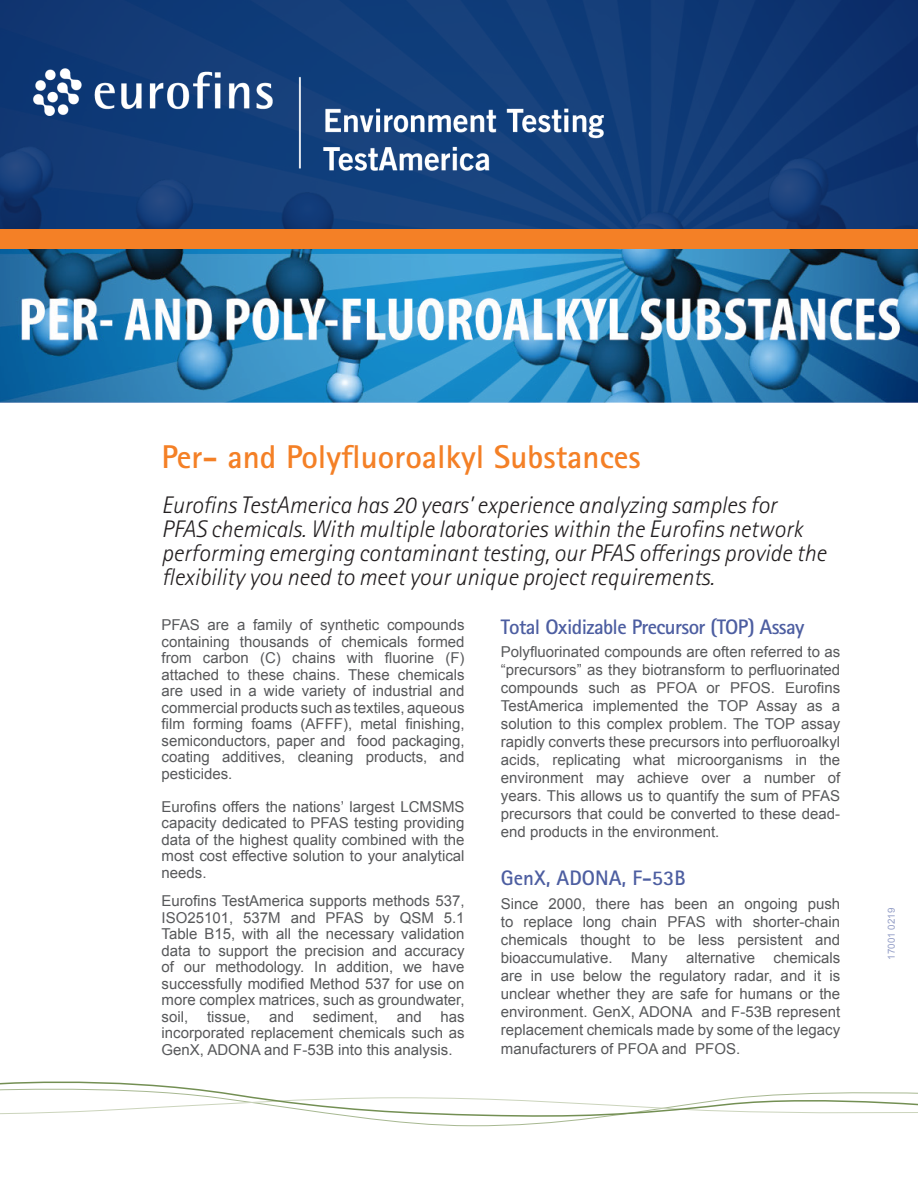
<style>
.page{position:relative;width:918px;height:1188px;background:#fff}
.page>*{position:absolute;margin:0;border:0;box-sizing:border-box;transform-origin:0 0}
.t1{font:700 33px "Rotis Sans Serif Pro";color:#f48026}
.t2{font:italic 300 24px/24px "Rotis Sans Serif Pro";color:#231f20}
.t3{font:700 21px "Rotis Sans Serif Pro";letter-spacing:-.03em;color:#4d5ea1}
.t4{font:700 21px "Rotis Sans Serif Pro";color:#4d5ea1}
.t5{font:15px/16.5px "Arial";color:#57585a;text-align:justify}
.t6{font:9.75px "Arial";color:#4d5ea1}
</style>
<div class="page">
<img style="left:0;top:249px;width:918px;height:154px">
<svg style="left:0;top:0;width:918px;height:230px;background:#133b76"></svg>
<div style="left:0;top:230px;width:918px;height:19px;background:#f48026"></div>
<svg style="left:0;top:1081px;width:918px;height:46px"></svg>
<img style="left:33px;top:69px;width:571px;height:102px">
<p class="t1" style="left:162px;top:436px;width:481px">Per- and Polyfluoroalkyl Substances</p>
<p class="t2" style="left:162px;top:493px;width:666px">Eurofins TestAmerica has 20 years’ experience analyzing samples for PFAS chemicals. With multiple laboratories within the Eurofins network performing emerging contaminant testing, our PFAS offerings provide the flexibility you need to meet your unique project requirements.</p>
<p class="t3" style="left:501px;top:614px;width:305px">Total Oxidizable Precursor (TOP) Assay</p>
<p class="t5" style="left:162px;top:617px;width:305px">PFAS are a family of synthetic compounds containing thousands of chemicals formed from carbon (C) chains with fluorine (F) attached to these chains. These chemicals are used in a wide variety of industrial and commercial products such as textiles, aqueous film forming foams (AFFF), metal finishing, semiconductors, paper and food packaging, coating additives, cleaning products, and pesticides.</p>
<p class="t5" style="left:162px;top:798px;width:305px">Eurofins offers the nations’ largest LCMSMS capacity dedicated to PFAS testing providing data of the highest quality combined with the most cost effective solution to your analytical needs.</p>
<p class="t5" style="left:501px;top:643px;width:341px;line-height:18px">Polyfluorinated compounds are often referred to as “precursors” as they biotransform to perfluorinated compounds such as PFOA or PFOS. Eurofins TestAmerica implemented the TOP Assay as a solution to this complex problem. The TOP assay rapidly converts these precursors into perfluoroalkyl acids, replicating what microorganisms in the environment may achieve over a number of years. This allows us to quantify the sum of PFAS precursors that could be converted to these dead&shy;end products in the environment.</p>
<p class="t4" style="left:501px;top:865px;width:186px">GenX, ADONA, F-53B</p>
<p class="t5" style="left:501px;top:895px;width:341px;line-height:18px">Since 2000, there has been an ongoing push to replace long chain PFAS with shorter-chain chemicals thought to be less persistent and bioaccumulative. Many alternative chemicals are in use below the regulatory radar, and it is unclear whether they are safe for humans or the environment. GenX, ADONA and F-53B represent replacement chemicals made by some of the legacy</p>
<p class="t5" style="left:501px;top:1041px;width:241px">manufacturers of PFOA and PFOS.</p>
<p class="t5" style="left:162px;top:893px;width:305px">Eurofins TestAmerica supports methods 537, ISO25101, 537M and PFAS by QSM 5.1<br>Table B15, with all the necessary validation data to support the precision and accuracy of our methodology. In addition, we have successfully modified Method 537 for use on more complex matrices, such as groundwater, soil,</p>
<p class="t5" style="left:162px;top:1008px;width:305px;text-indent:279px">has incorporated replacement chemicals such as GenX, ADONA and F-53B into this analysis.</p>
<p class="t5" style="left:207px;top:1008px;width:45px">tissue,</p>
<p class="t5" style="left:269px;top:1008px;width:27px">and</p>
<p class="t5" style="left:313px;top:1008px;width:67px">sediment,</p>
<p class="t5" style="left:397px;top:1008px;width:27px">and</p>
<p class="t6" style="left:885px;top:960px;width:53px;rotate:-90deg">17001 0219</p>
</div>
